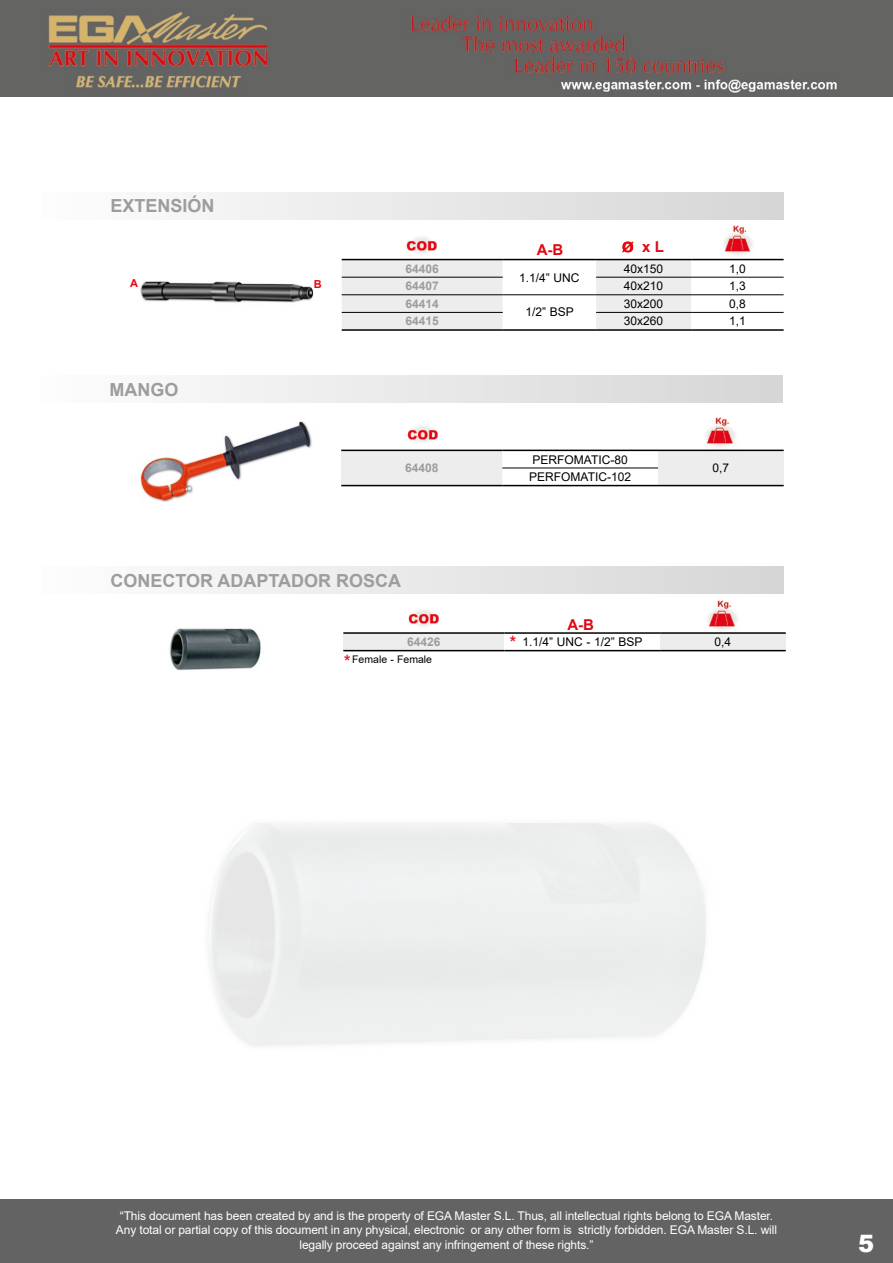
<style>
.page{position:relative;width:893px;height:1263px;background:#fff}
.page>*{position:absolute;margin:0;border:0;box-sizing:border-box;transform-origin:0 0}
.t1{font:900 24px "Arial";color:#fff}
.t2{font:700 18px "Arial";color:#9d9d9c}
.t3{font:18px "Arial";color:#e30613}
.t4{font:700 15px "Arial";color:#e30613}
.t5{font:12px/14.4px "Arial";letter-spacing:-.01em;color:#fff;text-align:center}
.t6{font:12px "Arial";color:#000}
.t7{font:700 12px "Arial";color:#9d9d9c}
.t8{font:700 10.95px "Arial";color:#e30613}
.t9{font:10.5px "Arial";color:#000}
</style>
<div class="page">
<img style="left:400px;top:426px;width:45px;height:24px">
<div style="left:0;top:1199px;width:893px;height:64px;background:#646363"></div>
<img style="left:0;top:0;width:893px;height:97px">
<img style="left:708px;top:600px;width:30px;height:30px">
<img style="left:408px;top:610px;width:31px;height:16px">
<img style="left:705px;top:417px;width:34px;height:33px">
<img style="left:399px;top:237px;width:45px;height:22px">
<img style="left:723px;top:225px;width:34px;height:34px">
<div style="left:343px;top:633px;width:161px;height:18px;background:#ededed"></div>
<div style="left:660px;top:633px;width:126px;height:18px;background:#ededed"></div>
<hr style="left:343px;top:632px;width:161px;height:2px;background:#000">
<hr style="left:504px;top:632px;width:156px;height:2px;background:#000">
<hr style="left:660px;top:632px;width:126px;height:2px;background:#000">
<hr style="left:343px;top:650px;width:161px;height:1px;background:#000">
<hr style="left:504px;top:650px;width:156px;height:1px;background:#000">
<hr style="left:660px;top:650px;width:126px;height:1px;background:#000">
<img style="left:140px;top:281px;width:174px;height:22px">
<img style="left:140px;top:421px;width:172px;height:81px">
<img style="left:169px;top:628px;width:92px;height:43px">
<div style="left:341px;top:450px;width:161px;height:36px;background:#ededed"></div>
<svg style="left:502px;top:451px;width:156px;height:34px"></svg>
<div style="left:658px;top:450px;width:126px;height:36px;background:#ededed"></div>
<hr style="left:341px;top:450px;width:161px;height:1px;background:#000">
<hr style="left:502px;top:450px;width:156px;height:1px;background:#000">
<hr style="left:658px;top:450px;width:126px;height:1px;background:#000">
<hr style="left:341px;top:485px;width:161px;height:1px;background:#000">
<hr style="left:502px;top:485px;width:156px;height:1px;background:#000">
<hr style="left:658px;top:485px;width:126px;height:1px;background:#000">
<hr style="left:502px;top:468px;width:156px;height:1px;background:#000">
<svg style="left:342px;top:260px;width:442px;height:69px"></svg>
<hr style="left:342px;top:259px;width:161px;height:1px;background:#000">
<hr style="left:503px;top:259px;width:93px;height:1px;background:#000">
<hr style="left:596px;top:259px;width:95px;height:1px;background:#000">
<hr style="left:691px;top:259px;width:93px;height:1px;background:#000">
<hr style="left:342px;top:329px;width:161px;height:2px;background:#000">
<hr style="left:503px;top:329px;width:93px;height:2px;background:#000">
<hr style="left:596px;top:329px;width:95px;height:2px;background:#000">
<hr style="left:691px;top:329px;width:93px;height:2px;background:#000">
<hr style="left:342px;top:277px;width:161px;height:1px;background:#000">
<hr style="left:596px;top:277px;width:95px;height:1px;background:#000">
<hr style="left:691px;top:277px;width:93px;height:1px;background:#000">
<hr style="left:342px;top:294px;width:161px;height:1px;background:#000">
<hr style="left:503px;top:294px;width:93px;height:1px;background:#000">
<hr style="left:596px;top:294px;width:95px;height:1px;background:#000">
<hr style="left:691px;top:294px;width:93px;height:1px;background:#000">
<hr style="left:342px;top:312px;width:161px;height:1px;background:#000">
<hr style="left:596px;top:312px;width:95px;height:1px;background:#000">
<hr style="left:691px;top:312px;width:93px;height:1px;background:#000">
<div style="left:43px;top:192px;width:741px;height:28px;background:linear-gradient(to right,#fdfdfd,#d6d5d5)"></div>
<img style="left:622px;top:241px;width:12px;height:12px">
<div style="left:42px;top:375px;width:741px;height:28px;background:linear-gradient(to right,#fdfdfd,#d6d5d5)"></div>
<div style="left:43px;top:566px;width:741px;height:28px;background:linear-gradient(to right,#fdfdfd,#d6d5d5)"></div>
<h2 class="t2" style="left:111px;top:194px;width:106px">EXTENSIÓN</h2>
<p class="t8" style="left:130px;top:276px;width:9px">A</p>
<p class="t8" style="left:314px;top:277px;width:9px">B</p>
<h2 class="t2" style="left:110px;top:378px;width:70px">MANGO</h2>
<p class="t4" style="left:537px;top:240px;width:28px">A-B</p>
<p class="t4" style="left:642px;top:237px;width:24px">x L</p>
<p class="t7" style="left:406px;top:261px;width:35px">64406</p>
<p class="t6" style="left:624px;top:261px;width:41px">40x150</p>
<p class="t6" style="left:729px;top:261px;width:18px">1,0</p>
<p class="t6" style="left:519px;top:269px;width:62px">1.1/4” UNC</p>
<p class="t7" style="left:406px;top:278px;width:35px">64407</p>
<p class="t6" style="left:624px;top:278px;width:41px">40x210</p>
<p class="t6" style="left:729px;top:278px;width:18px">1,3</p>
<p class="t7" style="left:406px;top:296px;width:35px">64414</p>
<p class="t6" style="left:525px;top:304px;width:50px">1/2” BSP</p>
<p class="t6" style="left:624px;top:295px;width:41px">30x200</p>
<p class="t6" style="left:729px;top:295px;width:18px">0,8</p>
<p class="t7" style="left:406px;top:313px;width:35px">64415</p>
<p class="t6" style="left:624px;top:313px;width:41px">30x260</p>
<p class="t6" style="left:729px;top:313px;width:18px">1,1</p>
<p class="t7" style="left:405px;top:460px;width:35px">64408</p>
<p class="t6" style="left:533px;top:451px;width:97px">PERFOMATIC-80</p>
<p class="t6" style="left:529px;top:468px;width:103px">PERFOMATIC-102</p>
<p class="t6" style="left:712px;top:460px;width:18px">0,7</p>
<h2 class="t2" style="left:111px;top:568px;width:292px">CONECTOR ADAPTADOR ROSCA</h2>
<p class="t4" style="left:567px;top:615px;width:28px">A-B</p>
<h2 class="t3" style="left:509px;top:631px;width:9px">*</h2>
<p class="t7" style="left:407px;top:634px;width:35px">64426</p>
<p class="t6" style="left:522px;top:634px;width:122px">1.1/4” UNC - 1/2” BSP</p>
<p class="t6" style="left:715px;top:634px;width:18px">0,4</p>
<h2 class="t3" style="left:344px;top:649px;width:9px">*</h2>
<p class="t9" style="left:352px;top:652px;width:81px">Female - Female</p>
<p class="t5" style="left:116px;top:1208px;width:662px">“This document has been created by and is the property of EGA Master S.L. Thus, all intellectual rights belong to EGA Master.<br>Any total or partial copy of this document in any physical, electronic or any other form is strictly forbidden. EGA Master S.L. will legally proceed against any infringement of these rights.”</p>
<h1 class="t1" style="left:858px;top:1226px;width:18px">5</h1>
</div>
